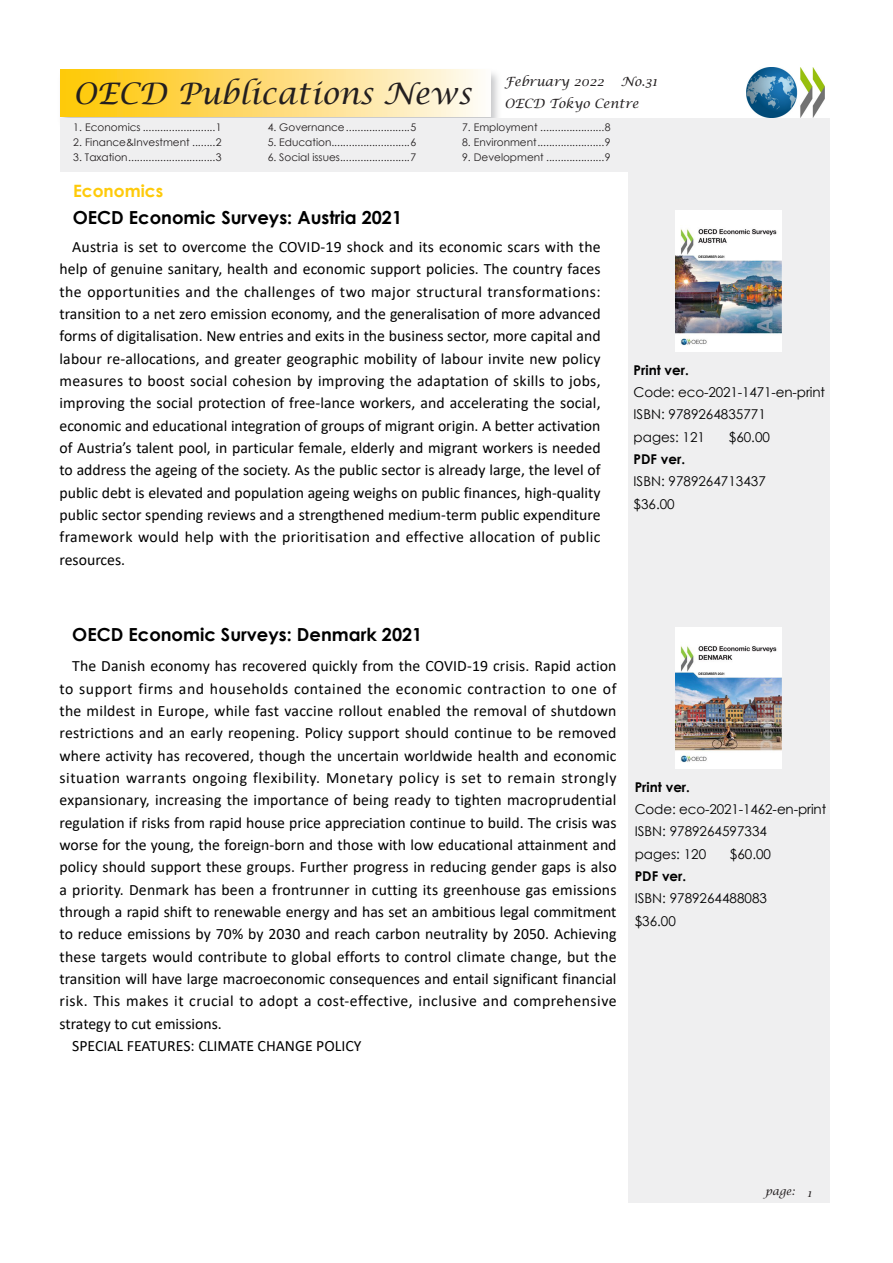
<style>
.page{position:relative;width:893px;height:1263px;background:#fff}
.page>*{position:absolute;margin:0;border:0;box-sizing:border-box;transform-origin:0 0}
.t1{font:italic 29.7px "Lucida Calligraphy";color:#231f20}
.t2{font:700 18px "Century Gothic";color:#000}
.t3{font:700 16.95px "Century Gothic";color:#feca0a}
.t4{font:15.75px/22.4px "Calibri";color:#000;text-align:justify}
.t5{font:13.5px "Century Gothic";color:#000}
.t6{font:700 13.5px "Century Gothic";color:#000}
.t7{font:italic 12.75px "Lucida Calligraphy";color:#231f20}
.t8{font:italic 10.65px "Lucida Calligraphy";color:#231f20}
.t9{font:10.5px "Century Gothic";color:#231f20}
</style>
<div class="page">
<div style="left:628px;top:171px;width:202px;height:1032px;background:#efeff0"></div>
<div style="left:57px;top:68px;width:445px;height:62px;background:#b4b5b8;opacity:.73"></div>
<div style="left:60px;top:69px;width:431px;height:47px;background:linear-gradient(to right,#ffc400,#fef8f4)"></div>
<img style="left:747px;top:68px;width:77px;height:50px">
<div style="left:60px;top:118px;width:769px;height:53px;background:#efeff0"></div>
<img style="left:675px;top:210px;width:106px;height:142px">
<img style="left:675px;top:627px;width:106px;height:142px">
<p class="t1" style="left:73px;top:75px;width:400px">OECD Publications News</p>
<p class="t7" style="left:504px;top:74px;width:101px">February 2022</p>
<p class="t7" style="left:621px;top:74px;width:38px">No.31</p>
<p class="t7" style="left:504px;top:96px;width:136px">OECD Tokyo Centre</p>
<p class="t9" style="left:73px;top:120px;width:150px">1. Economics .........................1</p>
<p class="t9" style="left:73px;top:135px;width:150px">2. Finance&amp;Investment ........2</p>
<p class="t9" style="left:73px;top:150px;width:150px">3. Taxation..............................3</p>
<p class="t3" style="left:73px;top:178px;width:92px">Economics</p>
<p class="t9" style="left:268px;top:120px;width:150px">4. Governance......................5</p>
<p class="t9" style="left:268px;top:135px;width:150px">5. Education...........................6</p>
<p class="t9" style="left:268px;top:150px;width:150px">6. Social issues........................7</p>
<p class="t9" style="left:462px;top:120px;width:150px">7. Employment ......................8</p>
<p class="t9" style="left:462px;top:135px;width:150px">8. Environment.......................9</p>
<p class="t9" style="left:462px;top:150px;width:150px">9. Development ....................9</p>
<p class="t2" style="left:73px;top:204px;width:331px">OECD Economic Surveys: Austria 2021</p>
<p class="t4" style="left:60px;top:235px;width:543px;text-indent:13px">Austria is set to overcome the COVID-19 shock and its economic scars with the help of genuine sanitary, health and economic support policies. The country faces the opportunities and the challenges of two major structural transformations: transition to a net zero emission economy, and the generalisation of more advanced forms of digitalisation. New entries and exits in the business sector, more capital and labour re-allocations, and greater geographic mobility of labour invite new policy measures to boost social cohesion by improving the adaptation of skills to jobs, improving the social protection of free-lance workers, and accelerating the social, economic and educational integration of groups of migrant origin. A better activation of Austria’s talent pool, in particular female, elderly and migrant workers is needed to address the ageing of the society. As the public sector is already large, the level of public debt is elevated and population ageing weighs on public finances, high-quality public sector spending reviews and a strengthened medium-term public expenditure framework would help with the prioritisation and effective allocation of public resources.</p>
<p class="t6" style="left:634px;top:359px;width:57px">Print ver.</p>
<p class="t5" style="left:634px;top:383px;width:193px">Code: eco-2021-1471-en-print</p>
<p class="t5" style="left:634px;top:405px;width:134px">ISBN: 9789264835771</p>
<p class="t5" style="left:634px;top:427px;width:73px">pages: 121</p>
<p class="t5" style="left:729px;top:427px;width:43px">$60.00</p>
<p class="t6" style="left:634px;top:449px;width:53px">PDF ver.</p>
<p class="t5" style="left:634px;top:472px;width:134px">ISBN: 9789264713437</p>
<p class="t5" style="left:634px;top:494px;width:43px">$36.00</p>
<p class="t2" style="left:72px;top:621px;width:351px">OECD Economic Surveys: Denmark 2021</p>
<p class="t4" style="left:60px;top:655px;width:559px;text-indent:13px">The Danish economy has recovered quickly from the COVID-19 crisis. Rapid action to support firms and households contained the economic contraction to one of the mildest in Europe, while fast vaccine rollout enabled the removal of shutdown restrictions and an early reopening. Policy support should continue to be removed where activity has recovered, though the uncertain worldwide health and economic situation warrants ongoing flexibility. Monetary policy is set to remain strongly expansionary, increasing the importance of being ready to tighten macroprudential regulation if risks from rapid house price appreciation continue to build. The crisis was worse for the young, the foreign-born and those with low educational attainment and policy should support these groups. Further progress in reducing gender gaps is also a priority. Denmark has been a frontrunner in cutting its greenhouse gas emissions through a rapid shift to renewable energy and has set an ambitious legal commitment to reduce emissions by 70% by 2030 and reach carbon neutrality by 2050. Achieving these targets would contribute to global efforts to control climate change, but the transition will have large macroeconomic consequences and entail significant financial risk. This makes it crucial to adopt a cost-effective, inclusive and comprehensive strategy to cut emissions.</p>
<p class="t4" style="left:72px;top:1034px;width:291px">SPECIAL FEATURES: CLIMATE CHANGE POLICY</p>
<p class="t6" style="left:635px;top:776px;width:57px">Print ver.</p>
<p class="t5" style="left:635px;top:799px;width:193px">Code: eco-2021-1462-en-print</p>
<p class="t5" style="left:635px;top:822px;width:134px">ISBN: 9789264597334</p>
<p class="t5" style="left:635px;top:844px;width:73px">pages: 120</p>
<p class="t5" style="left:730px;top:844px;width:43px">$60.00</p>
<p class="t6" style="left:635px;top:866px;width:53px">PDF ver.</p>
<p class="t5" style="left:635px;top:889px;width:134px">ISBN: 9789264488083</p>
<p class="t5" style="left:635px;top:911px;width:43px">$36.00</p>
<p class="t8" style="left:765px;top:1184px;width:31px">page:</p>
<p class="t8" style="left:807px;top:1187px;width:6px">1</p>
</div>
